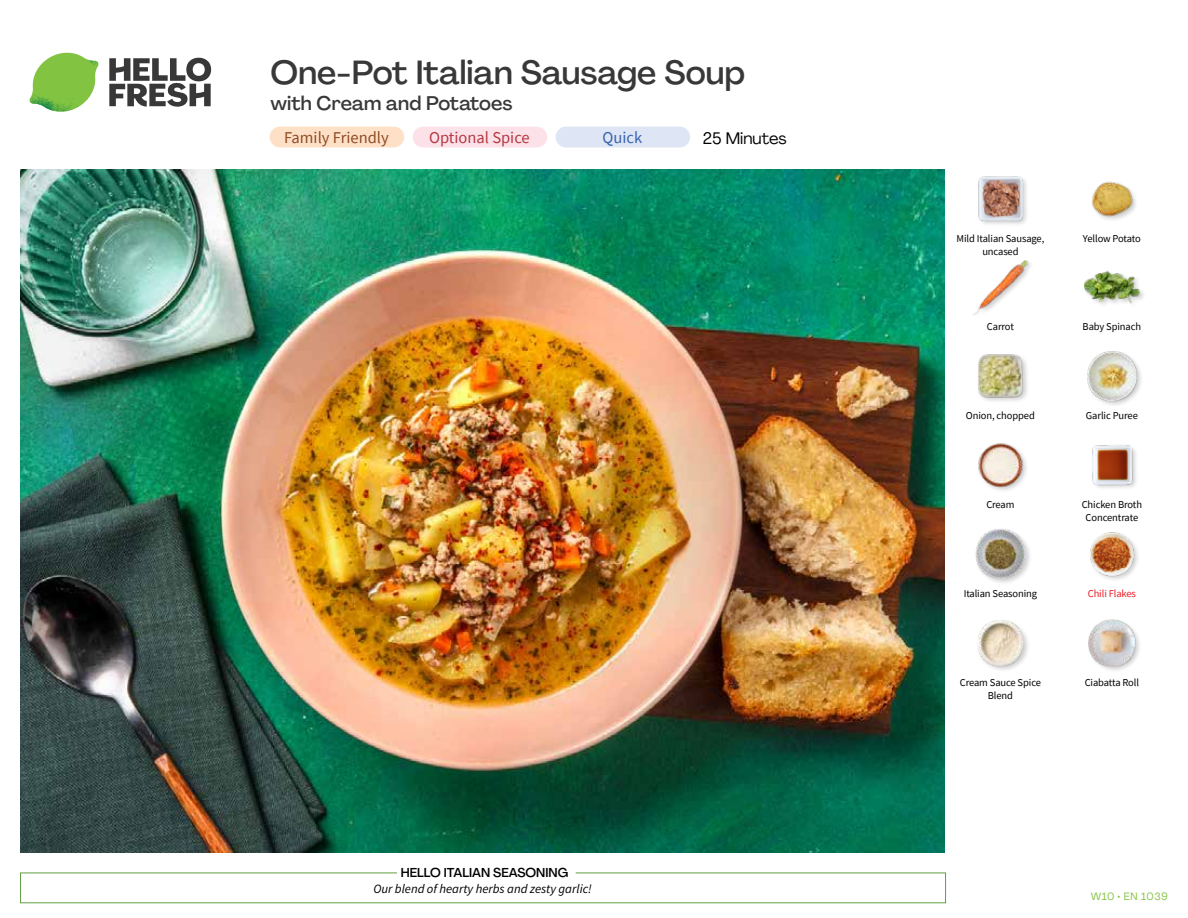
<style>
.page{position:relative;width:1188px;height:918px;background:#fff}
.page>*{position:absolute;margin:0;border:0;box-sizing:border-box;transform-origin:0 0}
.t1{font:500 33px "Agrandir";color:#383839}
.t2{font:500 19.5px "Agrandir";color:#383839}
.t3{font:16.5px "Source Sans Pro";color:#8e4b25}
.t4{font:16.5px "Source Sans Pro";color:#b33841}
.t5{font:16.5px "Agrandir";color:#000}
.t6{font:16.5px "Source Sans Pro";color:#3763af}
.t7{font:italic 12.75px "Source Sans Pro";color:#000}
.t8{font:500 12.75px "Agrandir";color:#000}
.t9{font:10.5px/13.5px "Source Sans Pro";letter-spacing:-.01em;color:#000;text-align:center}
.t10{font:10.5px "Source Sans Pro";letter-spacing:-.01em;color:#ed1d24}
.t11{font:10.5px "Agrandir";letter-spacing:.05em;color:#82c341}
</style>
<div class="page">
<div style="left:556px;top:127px;width:134px;height:20px;background:#dee5f4;border-radius:10px"></div>
<div style="left:270px;top:127px;width:134px;height:20px;background:#fee0c6;border-radius:10px"></div>
<div style="left:413px;top:127px;width:134px;height:20px;background:#fce1e9;border-radius:10px"></div>
<svg style="left:109px;top:57px;width:102px;height:50px"></svg>
<svg style="left:34px;top:53px;width:62px;height:40px"></svg>
<img style="left:67px;top:53px;width:32px;height:26px">
<img style="left:33px;top:75px;width:59px;height:11px">
<img style="left:29px;top:79px;width:61px;height:33px">
<img style="left:65px;top:86px;width:27px;height:25px">
<div style="left:20px;top:873px;width:926px;height:30px;border:1px solid #609f43"></div>
<div style="left:397px;top:865px;width:179px;height:15px;background:#fff"></div>
<img style="left:21px;top:170px;width:924px;height:682px">
<div style="left:1087px;top:618px;width:55px;height:55px;background:#000;opacity:.2"></div>
<img style="left:1089px;top:619px;width:46px;height:47px">
<div style="left:976px;top:618px;width:55px;height:55px;background:#000;opacity:.2"></div>
<img style="left:977px;top:619px;width:47px;height:47px">
<img style="left:1090px;top:532px;width:48px;height:48px">
<div style="left:974px;top:528px;width:58px;height:58px;background:#000;opacity:.2"></div>
<img style="left:975px;top:529px;width:51px;height:50px">
<img style="left:1092px;top:445px;width:44px;height:43px">
<img style="left:978px;top:443px;width:49px;height:48px">
<div style="left:1086px;top:349px;width:58px;height:59px;background:#000;opacity:.2"></div>
<img style="left:1086px;top:351px;width:51px;height:51px">
<div style="left:977px;top:353px;width:53px;height:51px;background:#000;opacity:.2"></div>
<img style="left:977px;top:353px;width:47px;height:46px">
<div style="left:1083px;top:270px;width:64px;height:40px;background:#000;opacity:.2"></div>
<img style="left:1083px;top:270px;width:58px;height:40px">
<img style="left:973px;top:260px;width:56px;height:55px">
<img style="left:1092px;top:181px;width:44px;height:39px">
<img style="left:978px;top:176px;width:49px;height:48px">
<h1 class="t1" style="left:271px;top:52px;width:476px">One-Pot Italian Sausage Soup</h1>
<h2 class="t2" style="left:271px;top:91px;width:243px">with Cream and Potatoes</h2>
<h3 class="t4" style="left:429px;top:127px;width:102px">Optional Spice</h3>
<h3 class="t3" style="left:284px;top:127px;width:106px">Family Friendly</h3>
<h3 class="t6" style="left:603px;top:127px;width:41px">Quick</h3>
<h3 class="t5" style="left:703px;top:128px;width:86px">25 Minutes</h3>
<p class="t8" style="left:401px;top:864px;width:169px">HELLO ITALIAN SEASONING</p>
<p class="t7" style="left:373px;top:881px;width:220px">Our blend of hearty herbs and zesty garlic!</p>
<p class="t9" style="left:957px;top:231px;width:89px">Mild Italian Sausage, uncased</p>
<p class="t9" style="left:1083px;top:231px;width:59px">Yellow Potato</p>
<p class="t9" style="left:987px;top:320px;width:29px">Carrot</p>
<p class="t9" style="left:1083px;top:320px;width:60px">Baby Spinach</p>
<p class="t9" style="left:966px;top:409px;width:70px">Onion, chopped</p>
<p class="t9" style="left:1086px;top:409px;width:53px">Garlic Puree</p>
<p class="t9" style="left:986px;top:498px;width:30px">Cream</p>
<p class="t9" style="left:1082px;top:498px;width:62px">Chicken Broth<br>Concentrate</p>
<p class="t9" style="left:964px;top:586px;width:75px">Italian Seasoning</p>
<p class="t10" style="left:1088px;top:587px;width:50px">Chili Flakes</p>
<p class="t9" style="left:960px;top:675px;width:83px">Cream Sauce Spice</p>
<p class="t9" style="left:1085px;top:675px;width:56px">Ciabatta Roll</p>
<p class="t9" style="left:988px;top:689px;width:27px">Blend</p>
<p class="t11" style="left:1091px;top:890px;width:79px">W10 • EN 1039</p>
</div>
